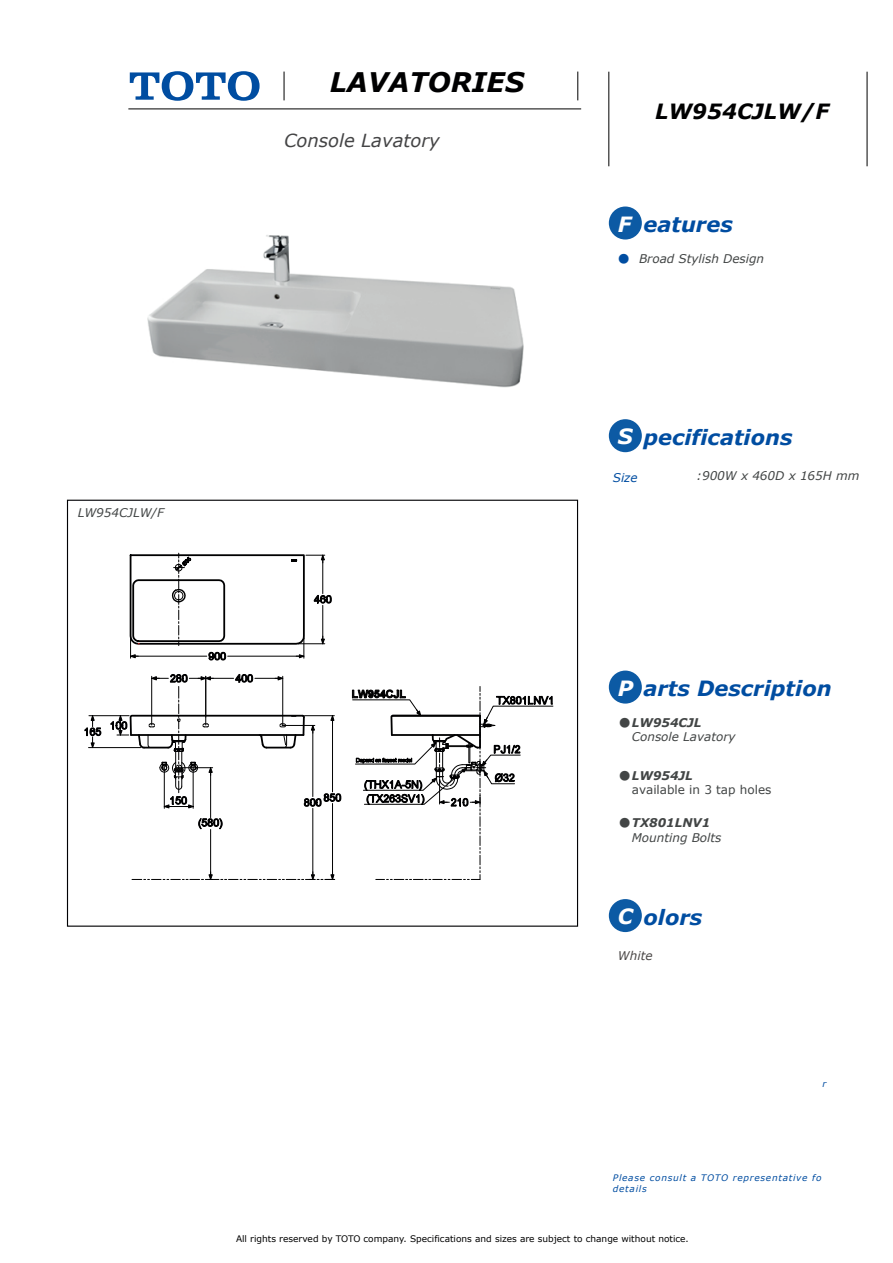
<style>
.page{position:relative;width:893px;height:1263px;background:#fff}
.page>*{position:absolute;margin:0;border:0;box-sizing:border-box;transform-origin:0 0}
.t1{font:italic 700 27px "Verdana";color:#000001}
.t2{font:italic 700 21px "Verdana";color:#004da1}
.t3{font:italic 700 21px "Verdana";color:#000001}
.t4{font:italic 18px "Verdana";color:#444445}
.t5{font:italic 12px/14.4px "Verdana";color:#424545}
.t6{font:12px/14.4px "Verdana";color:#424545}
.t7{font:italic 12px "Verdana";color:#4b4847}
.t8{font:italic 12px "Verdana";color:#004da1}
.t9{font:9px "Verdana";color:#000001}
.t10{font:italic 9px "Verdana";letter-spacing:.08em;color:#004da1}
.s1{color:#fff}
.s2{font-family:"MS Gothic";font-style:normal;color:#004da1}
.s3{font-family:"MS Gothic";font-style:normal}
.s4{font-weight:700}
.s5{font-family:"MS Gothic"}
.s6{font-weight:700;font-style:italic}
</style>
<div class="page">
<img style="left:135px;top:235px;width:401px;height:265px">
<svg style="left:130px;top:71px;width:130px;height:30px"></svg>
<hr style="left:128px;top:109px;width:453px;height:1px;background:#000001">
<svg style="left:284px;top:72px;width:1px;height:28px"></svg>
<svg style="left:578px;top:72px;width:1px;height:28px"></svg>
<hr style="left:867px;top:72px;width:1px;height:94px;background:#000001">
<hr style="left:609px;top:72px;width:1px;height:94px;background:#000001">
<div style="left:609px;top:207px;width:33px;height:33px;background:#0c5aa4;border-radius:50%"></div>
<div style="left:609px;top:419px;width:33px;height:33px;background:#0c5aa4;border-radius:50%"></div>
<div style="left:609px;top:671px;width:33px;height:33px;background:#0c5aa4;border-radius:50%"></div>
<div style="left:609px;top:899px;width:33px;height:33px;background:#0c5aa4;border-radius:50%"></div>
<hr style="left:210px;top:769px;width:1px;height:49px;background:#000001">
<hr style="left:210px;top:829px;width:1px;height:49px;background:#000001">
<svg style="left:198px;top:818px;width:25px;height:11px"></svg>
<hr style="left:332px;top:803px;width:1px;height:75px;background:#000001">
<hr style="left:312px;top:808px;width:1px;height:70px;background:#000001">
<svg style="left:132px;top:872px;width:203px;height:8px"></svg>
<svg style="left:352px;top:686px;width:202px;height:194px"></svg>
<svg style="left:129px;top:552px;width:203px;height:109px"></svg>
<hr style="left:89px;top:715px;width:40px;height:1px;background:#000001">
<svg style="left:110px;top:674px;width:232px;height:135px"></svg>
<hr style="left:89px;top:747px;width:52px;height:1px;background:#000001">
<svg style="left:84px;top:715px;width:18px;height:33px"></svg>
<p class="t5" style="left:78px;top:505px;width:88px">LW954CJLW/F</p>
<h1 class="t1" style="left:330px;top:63px;width:196px">LAVATORIES</h1>
<h3 class="t4" style="left:284px;top:128px;width:157px">Console Lavatory</h3>
<h2 class="t3" style="left:655px;top:96px;width:175px">LW954CJLW/F</h2>
<h2 class="t2" style="left:618px;top:209px;width:116px"><span class="s1">F</span> eatures</h2>
<p class="t5" style="left:618px;top:252px;width:148px"><span class="s2">●</span> Broad Stylish Design</p>
<h2 class="t2" style="left:618px;top:422px;width:176px"><span class="s1">S</span> pecifications</h2>
<p class="t8" style="left:613px;top:470px;width:26px">Size</p>
<p class="t5" style="left:697px;top:468px;width:164px">:900W x 460D x 165H mm</p>
<h2 class="t2" style="left:618px;top:673px;width:215px"><span class="s1">P</span> arts Description</h2>
<p class="t5" style="left:632px;top:715px;width:105px;text-indent:-13px"><span class="s3">●</span><span class="s4">LW954CJL<br></span>Console Lavatory</p>
<p class="t6" style="left:632px;top:768px;width:141px;text-indent:-13px"><span class="s5">●</span><span class="s6">LW954JL<br></span>available in 3 tap holes</p>
<p class="t5" style="left:632px;top:816px;width:91px;text-indent:-13px"><span class="s3">●</span><span class="s4">TX801LNV1<br></span>Mounting Bolts</p>
<h2 class="t2" style="left:618px;top:902px;width:86px"><span class="s1">C</span> olors</h2>
<p class="t7" style="left:618px;top:947px;width:36px">White</p>
<p class="t10" style="left:822px;top:1078px;width:5px">r</p>
<p class="t10" style="left:613px;top:1172px;width:210px">Please consult a TOTO representative fo</p>
<p class="t10" style="left:613px;top:1182px;width:35px">details</p>
<p class="t9" style="left:236px;top:1232px;width:454px">All rights reserved by TOTO company. Specifications and sizes are subject to change without notice.</p>
</div>
